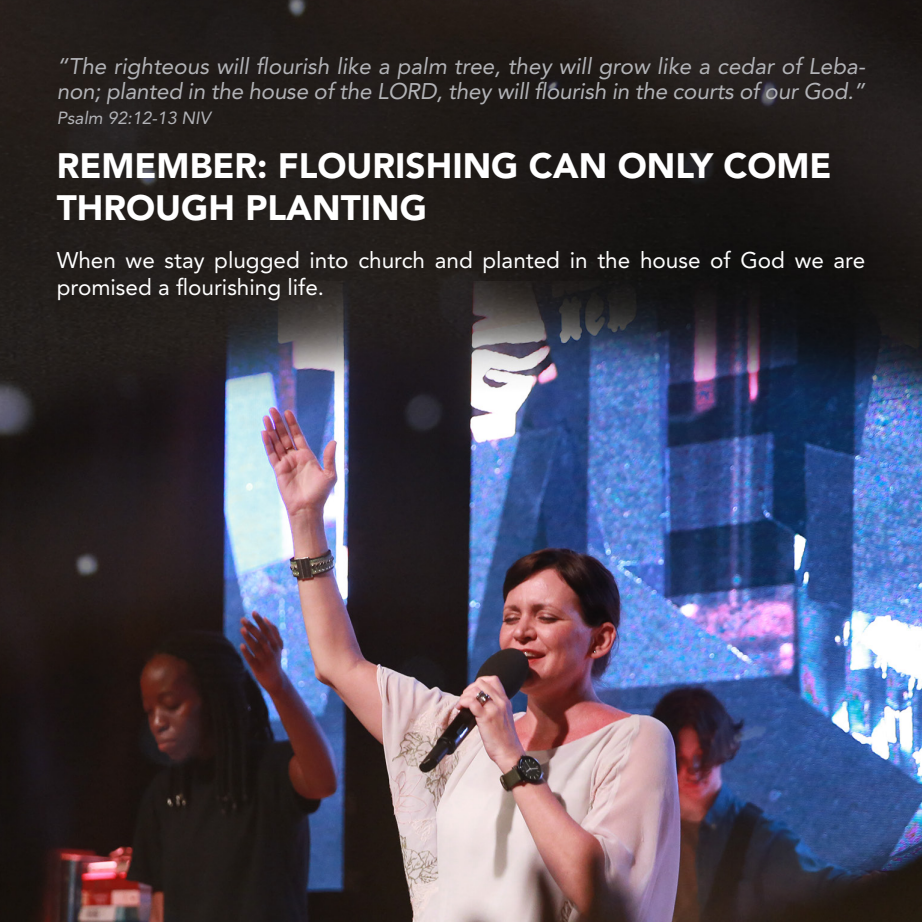
<style>
.page{position:relative;width:922px;height:922px;background:#fff}
.page>*{position:absolute;margin:0;border:0;box-sizing:border-box;transform-origin:0 0}
.t1{font:900 35px/42px "Avenir LT Std";color:#fff}
.t2{font:italic 22.5px/25px "Avenir LT Std";letter-spacing:-.01em;color:#b2b3b7}
.t3{font:22.5px/27.5px "Avenir LT Std";color:#fff}
.t4{font:italic 17.5px "Avenir LT Std";color:#b2b3b7}
</style>
<div class="page">
<img style="left:0;top:0;width:921px;height:921px">
<p class="t2" style="left:57px;top:54px;width:809px">“The righteous will flourish like a palm tree, they will grow like a cedar of Leba&shy;non; planted in the house of the LORD, they will flourish in the courts of our God.”</p>
<p class="t4" style="left:57px;top:107px;width:155px">Psalm 92:12-13 NIV</p>
<p class="t1" style="left:57px;top:145px;width:776px">REMEMBER: FLOURISHING CAN ONLY COME<br>THROUGH PLANTING</p>
<p class="t3" style="left:57px;top:246px;width:809px">When we stay plugged into church and planted in the house of God we are promised a flourishing life.</p>
</div>
